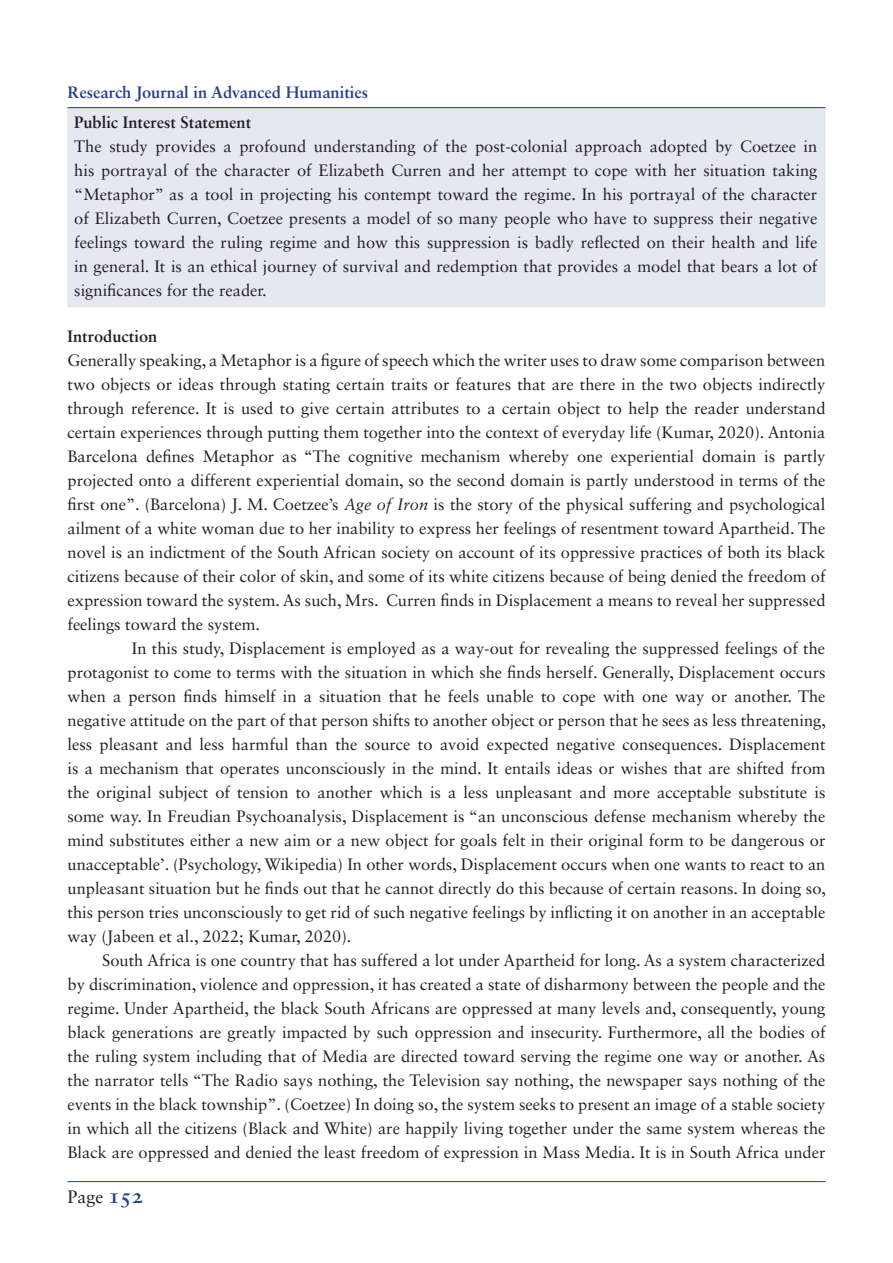
<style>
.page{position:relative;width:893px;height:1263px;background:#fff}
.page>*{position:absolute;margin:0;border:0;box-sizing:border-box;transform-origin:0 0}
.t1{font:18px "Sabon LT Std";color:#231f20}
.t2{font:16.5px/24px "Sabon LT Std";color:#231f20;text-align:justify}
.t3{font:700 16.5px "Sabon LT Std";color:#253f8e}
.t4{font:700 16.5px "Sabon LT Std";color:#231f20}
.s1{font-style:italic}
.s2{font-weight:700;font-size:21px;color:#253f8e}
</style>
<div class="page">
<hr style="left:68px;top:107px;width:757px;height:1px;background:#253f8e">
<hr style="left:68px;top:1181px;width:757px;height:1px;background:#253f8e">
<div style="left:68px;top:109px;width:757px;height:198px;background:#e5e8f1"></div>
<p class="t3" style="left:68px;top:82px;width:302px">Research Journal in Advanced Humanities</p>
<p class="t4" style="left:74px;top:112px;width:178px">Public Interest Statement</p>
<p class="t2" style="left:74px;top:134px;width:745px">The study provides a profound understanding of the post-colonial approach adopted by Coetzee in his portrayal of the character of Elizabeth Curren and her attempt to cope with her situation taking “Metaphor” as a tool in projecting his contempt toward the regime. In his portrayal of the character of Elizabeth Curren, Coetzee presents a model of so many people who have to suppress their negative feelings toward the ruling regime and how this suppression is badly reflected on their health and life in general. It is an ethical journey of survival and redemption that provides a model that bears a lot of significances for the reader.</p>
<p class="t4" style="left:68px;top:325px;width:91px">Introduction</p>
<p class="t2" style="left:68px;top:348px;width:760px">Generally speaking, a Metaphor is a figure of speech which the writer uses to draw some comparison between two objects or ideas through stating certain traits or features that are there in the two objects indirectly through reference. It is used to give certain attributes to a certain object to help the reader understand certain experiences through putting them together into the context of everyday life (Kumar, 2020). Antonia Barcelona defines Metaphor as “The cognitive mechanism whereby one experiential domain is partly projected onto a different experiential domain, so the second domain is partly understood in terms of the first one”. (Barcelona) J. M. Coetzee’s <span class="s1">Age of Iron</span> is the story of the physical suffering and psychological ailment of a white woman due to her inability to express her feelings of resentment toward Apartheid. The novel is an indictment of the South African society on account of its oppressive practices of both its black citizens because of their color of skin, and some of its white citizens because of being denied the freedom of expression toward the system. As such, Mrs. Curren finds in Displacement a means to reveal her suppressed feelings toward the system.</p>
<p class="t2" style="left:68px;top:636px;width:760px;text-indent:64px">In this study, Displacement is employed as a way-out for revealing the suppressed feelings of the protagonist to come to terms with the situation in which she finds herself. Generally, Displacement occurs when a person finds himself in a situation that he feels unable to cope with one way or another. The negative attitude on the part of that person shifts to another object or person that he sees as less threatening, less pleasant and less harmful than the source to avoid expected negative consequences. Displacement is a mechanism that operates unconsciously in the mind. It entails ideas or wishes that are shifted from the original subject of tension to another which is a less unpleasant and more acceptable substitute is some way. In Freudian Psychoanalysis, Displacement is “an unconscious defense mechanism whereby the mind substitutes either a new aim or a new object for goals felt in their original form to be dangerous or unacceptable’. (Psychology, Wikipedia) In other words, Displacement occurs when one wants to react to an unpleasant situation but he finds out that he cannot directly do this because of certain reasons. In doing so, this person tries unconsciously to get rid of such negative feelings by inflicting it on another in an acceptable way (Jabeen et al., 2022; Kumar, 2020).</p>
<p class="t2" style="left:68px;top:948px;width:759px;text-indent:35px">South Africa is one country that has suffered a lot under Apartheid for long. As a system characterized by discrimination, violence and oppression, it has created a state of disharmony between the people and the regime. Under Apartheid, the black South Africans are oppressed at many levels and, consequently, young black generations are greatly impacted by such oppression and insecurity. Furthermore, all the bodies of the ruling system including that of Media are directed toward serving the regime one way or another. As the narrator tells “The Radio says nothing, the Television say nothing, the newspaper says nothing of the events in the black township”. (Coetzee) In doing so, the system seeks to present an image of a stable society in which all the citizens (Black and White) are happily living together under the same system whereas the Black are oppressed and denied the least freedom of expression in Mass Media. It is in South Africa under</p>
<p class="t1" style="left:68px;top:1185px;width:78px">Page <span class="s2">152</span></p>
</div>
